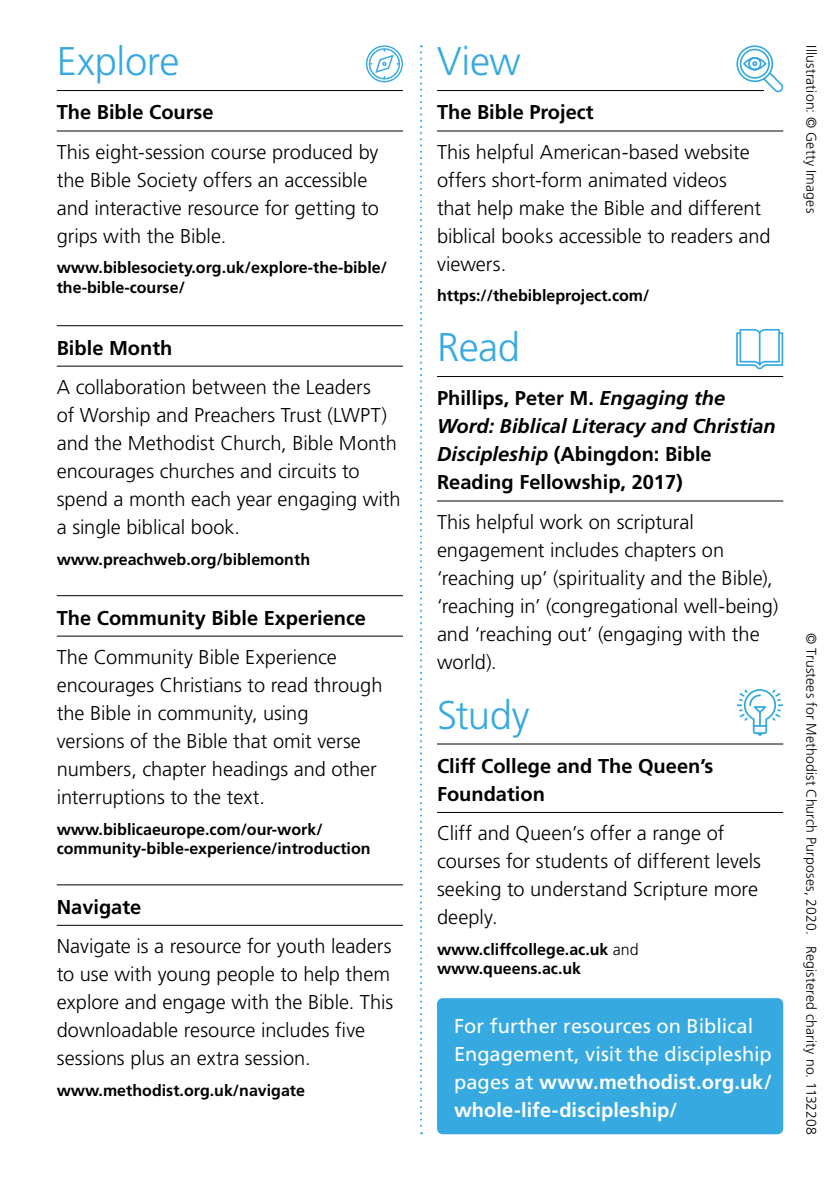
<style>
.page{position:relative;width:840px;height:1191px;background:#fff}
.page>*{position:absolute;margin:0;border:0;box-sizing:border-box;transform-origin:0 0}
.t1{font:300 40px "Frutiger";letter-spacing:-.01em;color:#36a9e1}
.t2{font:300 20px/28px "Frutiger";color:#000}
.t3{font:20px/28px "Frutiger";letter-spacing:.005em;color:#fff}
.t4{font:italic 700 20px/28px "Frutiger";color:#000}
.t5{font:700 20px/28px "Frutiger";color:#000}
.t6{font:700 16px/19.2px "Frutiger";color:#000}
.t7{font:300 14px "Frutiger";letter-spacing:.01em;color:#000}
.s1{font-style:normal}
.s2{font-weight:300}
.s3{font-weight:700}
</style>
<div class="page">
<hr style="left:57px;top:90px;width:346px;height:1px;background:#000">
<hr style="left:57px;top:131px;width:346px;height:1px;background:#000">
<hr style="left:57px;top:325px;width:346px;height:1px;background:#000">
<hr style="left:57px;top:366px;width:346px;height:1px;background:#000">
<hr style="left:57px;top:595px;width:346px;height:1px;background:#000">
<hr style="left:57px;top:636px;width:346px;height:1px;background:#000">
<hr style="left:57px;top:884px;width:346px;height:1px;background:#000">
<hr style="left:57px;top:925px;width:346px;height:1px;background:#000">
<svg style="left:420px;top:45px;width:2px;height:1089px"></svg>
<div style="left:437px;top:998px;width:345px;height:136px;background:#36a9e1;border-radius:6px"></div>
<hr style="left:437px;top:90px;width:345px;height:1px;background:#000">
<hr style="left:437px;top:131px;width:345px;height:1px;background:#000">
<hr style="left:437px;top:376px;width:345px;height:1px;background:#000">
<hr style="left:437px;top:500px;width:345px;height:1px;background:#000">
<hr style="left:437px;top:743px;width:345px;height:1px;background:#000">
<hr style="left:437px;top:812px;width:345px;height:1px;background:#000">
<svg style="left:735px;top:45px;width:49px;height:48px"></svg>
<svg style="left:736px;top:329px;width:46px;height:40px"></svg>
<svg style="left:736px;top:689px;width:46px;height:47px"></svg>
<svg style="left:366px;top:45px;width:37px;height:37px"></svg>
<h1 class="t1" style="left:57px;top:39px;width:124px">Explore</h1>
<p class="t5" style="left:57px;top:99px;width:158px">The Bible Course</p>
<p class="t2" style="left:57px;top:138px;width:323px">This eight-session course produced by the Bible Society offers an accessible and interactive resource for getting to grips with the Bible.</p>
<p class="t6" style="left:57px;top:258px;width:331px">www.biblesociety.org.uk/explore-the-bible/ the-bible-course/</p>
<p class="t5" style="left:57px;top:334px;width:117px">Bible Month</p>
<p class="t2" style="left:57px;top:373px;width:345px">A collaboration between the Leaders<br>of Worship and Preachers Trust (LWPT) and the Methodist Church, Bible Month encourages churches and circuits to spend a month each year engaging with a single biblical book.</p>
<p class="t6" style="left:57px;top:549px;width:255px">www.preachweb.org/biblemonth</p>
<p class="t5" style="left:57px;top:603px;width:310px">The Community Bible Experience</p>
<p class="t2" style="left:57px;top:643px;width:327px">The Community Bible Experience encourages Christians to read through the Bible in community, using<br>versions of the Bible that omit verse numbers, chapter headings and other interruptions to the text.</p>
<p class="t6" style="left:57px;top:819px;width:315px">www.biblicaeurope.com/our-work/ community-bible-experience/introduction</p>
<p class="t5" style="left:57px;top:893px;width:86px">Navigate</p>
<p class="t2" style="left:57px;top:932px;width:338px">Navigate is a resource for youth leaders to use with young people to help them explore and engage with the Bible. This downloadable resource includes five sessions plus an extra session.</p>
<p class="t6" style="left:57px;top:1080px;width:250px">www.methodist.org.uk/navigate</p>
<h1 class="t1" style="left:437px;top:39px;width:85px">View</h1>
<p class="t5" style="left:437px;top:99px;width:158px">The Bible Project</p>
<p class="t2" style="left:437px;top:138px;width:335px">This helpful American-based website offers short-form animated videos<br>that help make the Bible and different biblical books accessible to readers and viewers.</p>
<p class="t6" style="left:437px;top:286px;width:214px">https://thebibleproject.com/</p>
<h1 class="t1" style="left:437px;top:325px;width:84px">Read</h1>
<p class="t4" style="left:437px;top:384px;width:340px"><span class="s1">Phillips, Peter M.</span> Engaging the<br>Word: Biblical Literacy and Christian<br>Discipleship <span class="s1">(Abingdon: Bible<br>Reading Fellowship, 2017)</span></p>
<p class="t2" style="left:437px;top:508px;width:343px">This helpful work on scriptural engagement includes chapters on ‘reaching up’ (spirituality and the Bible), ‘reaching in’ (congregational well-being) and ‘reaching out’ (engaging with the world).</p>
<h1 class="t1" style="left:437px;top:692px;width:94px">Study</h1>
<p class="t5" style="left:437px;top:752px;width:278px">Cliff College and The Queen’s<br>Foundation</p>
<p class="t2" style="left:437px;top:819px;width:325px">Cliff and Queen’s offer a range of courses for students of different levels seeking to understand Scripture more deeply.</p>
<p class="t6" style="left:437px;top:939px;width:203px">www.cliffcollege.ac.uk <span class="s2">and </span>www.queens.ac.uk</p>
<p class="t3" style="left:454px;top:1012px;width:319px">For further resources on Biblical Engagement, visit the discipleship pages at <span class="s3">www.methodist.org.uk/ whole-life-discipleship/</span></p>
<p class="t7" style="left:818px;top:45px;width:169px;rotate:90deg">Illustration: © Getty Images</p>
<p class="t7" style="left:818px;top:633px;width:503px;rotate:90deg">© Trustees for Methodist Church Purposes, 2020. Registered charity no. 1132208</p>
</div>
